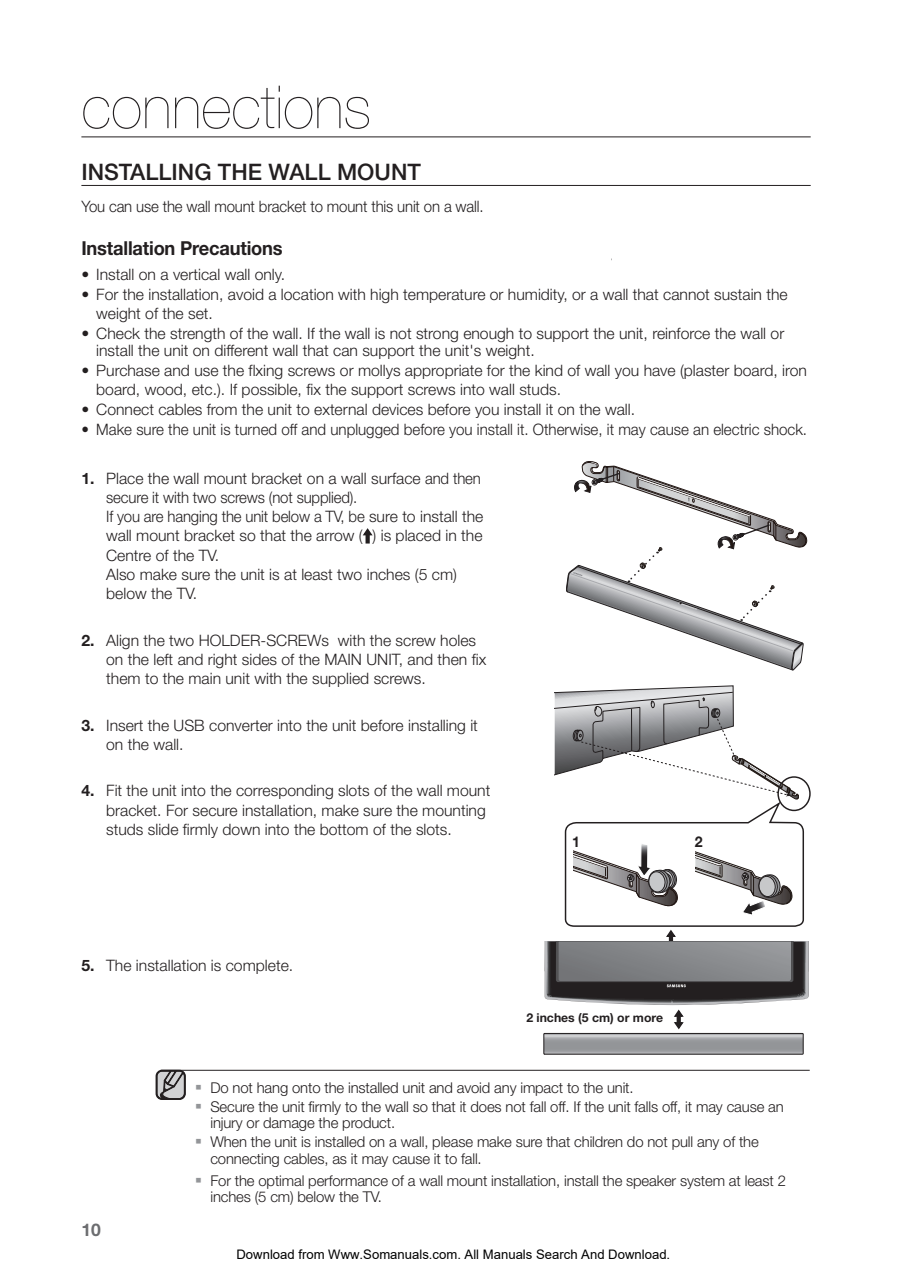
<style>
.page{position:relative;width:907px;height:1279px;background:#fff}
.page>*{position:absolute;margin:0;border:0;box-sizing:border-box;transform-origin:0 0}
.t1{font:59.5px "Helvetica Neue Ultra Light si";color:#231f20}
.t2{font:22.75px "Helvetica Neue Medium si";color:#231f20}
.t3{font:19.25px "Helvetica Neue Bold si";letter-spacing:-.01em;color:#231f20;scale:.95 1}
.t4{font:700 17.5px "Helvetica Neue";color:#6c6d70}
.t5{font:15.75px/19.2px "Helvetica Neue Light si";color:#231f20}
.t6{font:15.75px "Helvetica Neue Light si";color:#231f20;scale:.96 1}
.t7{font:15.75px "Helvetica Neue Light si";color:#231f20;scale:.95 1}
.t8{font:14.88px/16.6px "Helvetica Neue Light si";letter-spacing:-.01em;color:#231f20}
.t9{font:700 14.88px "Helvetica Neue";color:#231f20;scale:.95 1}
.t10{font:13.12px "Arial";color:#000}
.t11{font:700 12.25px "Helvetica Neue";color:#231f20}
.s1{font-family:"Helvetica Neue Bold si"}
.s2{font-family:"Arial";font-weight:700;font-size:17.5px;color:#939598}
</style>
<div class="page">
<hr style="left:81px;top:137px;width:730px;height:1px;background:#231f20">
<hr style="left:81px;top:185px;width:730px;height:1px;background:#231f20">
<hr style="left:161px;top:1070px;width:649px;height:1px;background:#231f20">
<svg style="left:156px;top:1070px;width:30px;height:30px"></svg>
<div style="left:365px;top:532px;width:5px;height:12px;background:#231f20"></div>
<svg style="left:362px;top:528px;width:11px;height:9px"></svg>
<svg style="left:566px;top:461px;width:241px;height:209px"></svg>
<div style="left:777px;top:776px;width:34px;height:35px;border:1px solid #231f20;border-radius:50%"></div>
<svg style="left:543px;top:685px;width:266px;height:370px"></svg>
<h1 class="t1" style="left:81px;top:73px;width:291px">connections</h1>
<h2 class="t2" style="left:81px;top:159px;width:52px">IN STAllING</h2>
<h2 class="t2" style="left:218px;top:159px;width:87px">THE WAll</h2>
<h2 class="t2" style="left:337px;top:159px;width:70px">MOUNT</h2>
<p class="t7" style="left:81px;top:196px;width:425px">You can use the wall mount bracket to mount this unit on a wall.</p>
<p class="t3" style="left:81px;top:237px;width:213px">Installation Precautions</p>
<p class="t5" style="left:81px;top:264px;width:205px">• Install on a vertical wall only.</p>
<p class="t5" style="left:96px;top:284px;width:693px;text-indent:-15px">• For the installation, avoid a location with high temperature or humidity, or a wall that cannot sustain the weight of the set.</p>
<p class="t5" style="left:96px;top:324px;width:689px;line-height:17.5px;text-indent:-15px">• Check the strength of the wall. If the wall is not strong enough to support the unit, reinforce the wall or install the unit on different wall that can support the unit's weight.</p>
<p class="t5" style="left:96px;top:361px;width:712px;text-indent:-15px">• Purchase and use the flxing screws or mollys appropriate for the kind of wall you have (plaster board, iron board, wood, etc.). If possible, fix the support screws into wall studs.</p>
<p class="t5" style="left:81px;top:400px;width:555px">• Connect cables from the unit to external devices before you install it on the wall.</p>
<p class="t6" style="left:81px;top:420px;width:757px">• Make sure the unit is turned off and unplugged before you install it. Otherwise, it may cause an electric shock.</p>
<p class="t5" style="left:106px;top:468px;width:379px;text-indent:-25px"><span class="s1">1.</span> Place the wall mount bracket on a wall surface and then secure it with two screws (not supplied).<br>If you are hanging the unit below a TV, be sure to install the wall mount bracket so that the arrow ( ) is placed in the Centre of the TV.<br>Also make sure the unit is at least two inches (5 cm) below the TV.</p>
<p class="t5" style="left:106px;top:630px;width:382px;text-indent:-25px"><span class="s1">2.</span> Align the two HOLDER-SCREWs with the screw holes on the left and right sides of the MAIN UNIT, and then fix them to the main unit with the supplied screws.</p>
<p class="t5" style="left:106px;top:715px;width:373px;text-indent:-25px"><span class="s1">3.</span> Insert the USB converter into the unit before installing it on the wall.</p>
<p class="t5" style="left:106px;top:781px;width:386px;text-indent:-25px"><span class="s1">4.</span> Fit the unit into the corresponding slots of the wall mount bracket. For secure installation, make sure the mounting studs slide firmly down into the bottom of the slots.</p>
<p class="t9" style="left:572px;top:832px;width:10px">1</p>
<p class="t9" style="left:695px;top:832px;width:10px">2</p>
<p class="t5" style="left:81px;top:955px;width:213px"><span class="s1">5.</span> The installation is complete.</p>
<p class="t11" style="left:526px;top:1010px;width:138px">2 inches (5 cm) or more</p>
<p class="t4" style="left:81px;top:1219px;width:21px">10</p>
<p class="t8" style="left:195px;top:1079px;width:440px"><span class="s2">▪</span> Do not hang onto the installed unit and avoid any impact to the unit.</p>
<p class="t8" style="left:210px;top:1098px;width:575px;text-indent:-15px"><span class="s2">▪</span> Secure the unit firmly to the wall so that it does not fall off. If the unit falls off, it may cause an injury or damage the product.</p>
<p class="t8" style="left:210px;top:1133px;width:550px;text-indent:-15px"><span class="s2">▪</span> When the unit is installed on a wall, please make sure that children do not pull any of the connecting cables, as it may cause it to fall.</p>
<p class="t8" style="left:210px;top:1172px;width:577px;text-indent:-15px"><span class="s2">▪</span> For the optimal performance of a wall mount installation, install the speaker system at least 2 inches (5 cm) below the TV.</p>
<p class="t10" style="left:236px;top:1247px;width:435px">Download from Www.Somanuals.com. All Manuals Search And Download.</p>
</div>
